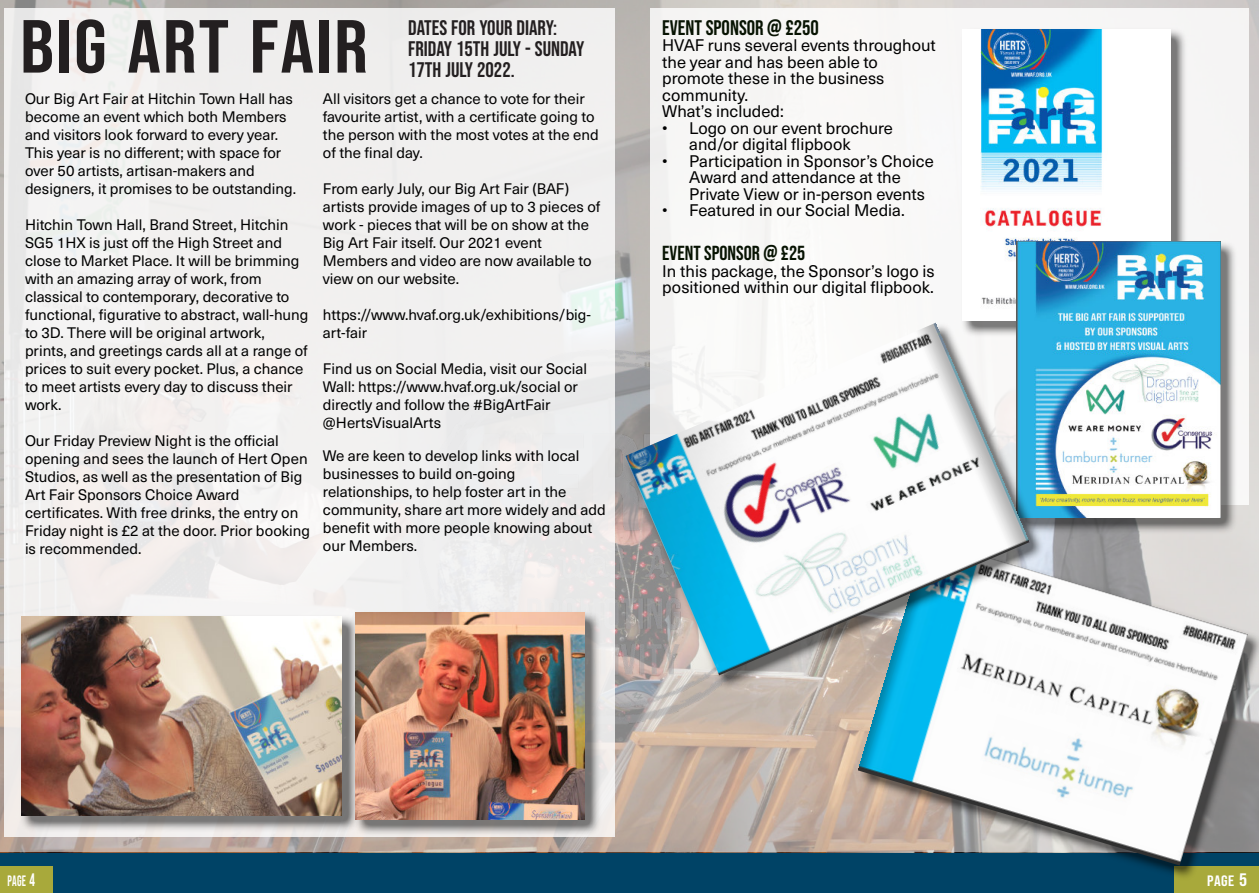
<style>
.page{position:relative;width:1259px;height:893px;background:#fff}
.page>*{position:absolute;margin:0;border:0;box-sizing:border-box;transform-origin:0 0}
.t1{font:75px "Bebas Neue";letter-spacing:.025em;color:#231f20;scale:1.11 1}
.t2{font:21px/21px "Bebas Neue";color:#231f20}
.t3{font:21px "Bebas Neue";color:#071302}
.t4{font:20.25px "Bebas Neue";color:#071302}
.t5{font:16.5px/16.5px "Neue Haas Unica";color:#000}
.t6{font:15px/18px "Neue Haas Unica";color:#000}
.t7{font:15px "Bebas Neue";letter-spacing:.025em;color:#fff;scale:.77 1}
.t8{font:15px "Bebas Neue";letter-spacing:.025em;color:#fff;scale:1.11 1}
.s1{font-size:18px}
</style>
<div class="page">
<div style="left:0;top:847px;width:629px;height:46px;background:#004366"></div>
<div style="left:0;top:867px;width:52px;height:26px;background:#a8a93b"></div>
<div style="left:629px;top:847px;width:630px;height:46px;background:#004366"></div>
<div style="left:1174px;top:867px;width:85px;height:26px;background:#a8a93b"></div>
<div style="left:0;top:0;width:1259px;height:851px;background:#fff;opacity:.5"></div>
<img style="left:615px;top:331px;width:202px;height:404px">
<div style="left:4px;top:8px;width:611px;height:829px;background:#f1f0ef"></div>
<img style="left:1146px;top:539px;width:113px;height:338px">
<img style="left:858px;top:539px;width:390px;height:326px">
<img style="left:20px;top:614px;width:333px;height:218px">
<img style="left:21px;top:616px;width:321px;height:200px">
<div style="left:650px;top:8px;width:598px;height:496px;background:#f8f7f6"></div>
<img style="left:963px;top:30px;width:222px;height:292px">
<img style="left:963px;top:29px;width:207px;height:291px">
<img style="left:1015px;top:240px;width:222px;height:295px">
<img style="left:1016px;top:242px;width:204px;height:276px">
<img style="left:625px;top:323px;width:419px;height:368px">
<img style="left:625px;top:322px;width:404px;height:353px">
<img style="left:353px;top:610px;width:248px;height:226px">
<img style="left:355px;top:612px;width:229px;height:207px">
<h1 class="t1" style="left:20px;top:5px;width:315px">BIG ART FAIR</h1>
<h2 class="t3" style="left:662px;top:16px;width:158px">EVENT SPONSOR @ £250</h2>
<h2 class="t2" style="left:408px;top:18px;width:178px">DATES FOR YOUR DIARY:<br>FRIDAY 15TH JULY - SUNDAY<br>17TH JULY 2022.</h2>
<p class="t5" style="left:662px;top:39px;width:275px">HVAF runs several events throughout the year and has been able to promote these in the business community.<br>What’s included:</p>
<p class="t5" style="left:689px;top:121px;width:205px;text-indent:-27px">• Logo on our event brochure and/or digital flipbook</p>
<p class="t5" style="left:689px;top:154px;width:246px;text-indent:-27px">• Participation in Sponsor’s Choice<br>Award and attendance at the<br>Private View or in-person events</p>
<p class="t5" style="left:662px;top:204px;width:244px">• Featured in our Social Media.</p>
<h3 class="t4" style="left:662px;top:242px;width:144px">EVENT SPONSOR @ £25</h3>
<p class="t5" style="left:662px;top:264px;width:274px">In this package, the Sponsor’s logo is positioned within our digital flipbook.</p>
<p class="t6" style="left:25px;top:92px;width:273px">Our Big Art Fair at Hitchin Town Hall has become an event which both Members and visitors look forward to every year.<br>This year is no different; with space for over 50 artists, artisan-makers and designers, it promises to be outstanding.</p>
<p class="t6" style="left:25px;top:218px;width:285px">Hitchin Town Hall, Brand Street, Hitchin SG5 1HX is just off the High Street and close to Market Place. It will be brimming with an amazing array of work, from classical to contemporary, decorative to functional, figurative to abstract, wall-hung to 3D. There will be original artwork, prints, and greetings cards all at a range of prices to suit every pocket. Plus, a chance to meet artists every day to discuss their work.</p>
<p class="t6" style="left:25px;top:434px;width:287px">Our Friday Preview Night is the official opening and sees the launch of Hert Open Studios, as well as the presentation of Big Art Fair Sponsors Choice Award certificates. With free drinks, the entry on Friday night is £2 at the door. Prior booking is recommended.</p>
<p class="t6" style="left:323px;top:92px;width:277px">All visitors get a chance to vote for their favourite artist, with a certificate going to the person with the most votes at the end of the final day.</p>
<p class="t6" style="left:323px;top:182px;width:279px">From early July, our Big Art Fair (BAF) artists provide images of up to 3 pieces of work - pieces that will be on show at the Big Art Fair itself. Our 2021 event Members and video are now available to view on our website.</p>
<p class="t6" style="left:323px;top:308px;width:270px">https://www.hvaf.org.uk/exhibitions/big&shy;art-fair</p>
<p class="t6" style="left:323px;top:362px;width:266px">Find us on Social Media, visit our Social Wall: https://www.hvaf.org.uk/social or directly and follow the #BigArtFair @HertsVisualArts</p>
<p class="t6" style="left:323px;top:449px;width:284px">We are keen to develop links with local businesses to build on-going relationships, to help foster art in the community, share art more widely and add benefit with more people knowing about our Members.</p>
<p class="t7" style="left:7px;top:873px;width:37px">PAGE <span class="s1">4</span></p>
<p class="t8" style="left:1207px;top:873px;width:37px">PAGE <span class="s1">5</span></p>
</div>
